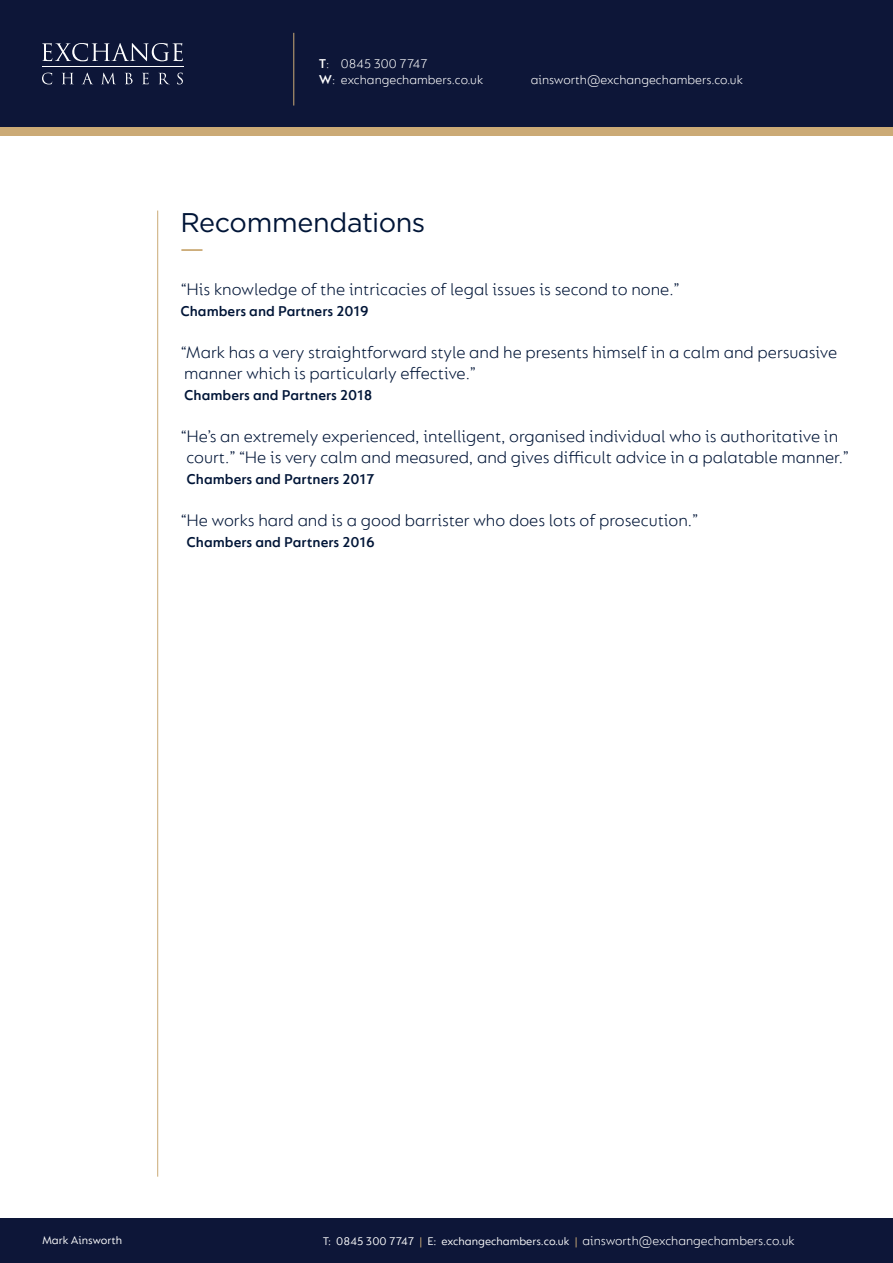
<style>
.page{position:relative;width:893px;height:1263px;background:#fff}
.page>*{position:absolute;margin:0;border:0;box-sizing:border-box;transform-origin:0 0}
.t1{font:27px "Gotham";letter-spacing:-.015em;color:#001537}
.t2{font:300 18px/21px "FS Lucas";color:#001537}
.t3{font:600 15px "FS Lucas";color:#001537}
.t4{font:300 13.5px/16.2px "FS Lucas";color:#fff}
.t5{font:12px "FS Lucas";color:#fff}
.s1{font-weight:600}
.s2{color:#cbaa76}
</style>
<div class="page">
<div style="left:0;top:64px;width:893px;height:72px;background:#cbaa76"></div>
<div style="left:0;top:0;width:893px;height:127px;background:#0d1638"></div>
<div style="left:0;top:1219px;width:893px;height:44px;background:#0d1638"></div>
<hr style="left:42px;top:67px;width:142px;height:1px;background:#fff">
<svg style="left:42px;top:43px;width:141px;height:18px"></svg>
<svg style="left:42px;top:73px;width:10px;height:11px"></svg>
<svg style="left:62px;top:73px;width:11px;height:11px"></svg>
<svg style="left:82px;top:73px;width:11px;height:11px"></svg>
<svg style="left:102px;top:73px;width:13px;height:11px"></svg>
<svg style="left:125px;top:73px;width:8px;height:11px"></svg>
<svg style="left:142px;top:73px;width:7px;height:11px"></svg>
<svg style="left:159px;top:73px;width:10px;height:11px"></svg>
<svg style="left:177px;top:73px;width:6px;height:11px"></svg>
<hr style="left:293px;top:33px;width:1px;height:73px;background:#cbaa76">
<hr style="left:157px;top:211px;width:1px;height:966px;background:#cbaa76">
<hr style="left:181px;top:249px;width:21px;height:2px;background:#cbaa76">
<p class="t4" style="left:319px;top:55px;width:166px"><span class="s1">T</span>: 0845 300 7747<br><span class="s1">W</span>: exchangechambers.co.uk</p>
<p class="t4" style="left:531px;top:71px;width:214px">ainsworth@exchangechambers.co.uk</p>
<p class="t1" style="left:180px;top:205px;width:247px">Recommendations</p>
<p class="t2" style="left:180px;top:278px;width:501px">“His knowledge of the intricacies of legal issues is second to none.”</p>
<p class="t3" style="left:180px;top:302px;width:190px">Chambers and Partners 2019</p>
<p class="t2" style="left:180px;top:341px;width:658px">“Mark has a very straightforward style and he presents himself in a calm and persuasive manner which is particularly effective.”</p>
<p class="t3" style="left:184px;top:386px;width:190px">Chambers and Partners 2018</p>
<p class="t2" style="left:186px;top:425px;width:664px;text-indent:-6px">“He’s an extremely experienced, intelligent, organised individual who is authoritative in court.” “He is very calm and measured, and gives difficult advice in a palatable manner.”</p>
<p class="t3" style="left:186px;top:470px;width:190px">Chambers and Partners 2017</p>
<p class="t2" style="left:180px;top:509px;width:520px">“He works hard and is a good barrister who does lots of prosecution.”</p>
<p class="t3" style="left:186px;top:533px;width:190px">Chambers and Partners 2016</p>
<p class="t4" style="left:583px;top:1233px;width:214px">ainsworth@exchangechambers.co.uk</p>
<p class="t5" style="left:42px;top:1233px;width:82px">Mark Ainsworth</p>
<p class="t5" style="left:323px;top:1235px;width:256px">T: 0845 300 7747 <span class="s2">|</span> E: exchangechambers.co.uk <span class="s2">|</span></p>
</div>
